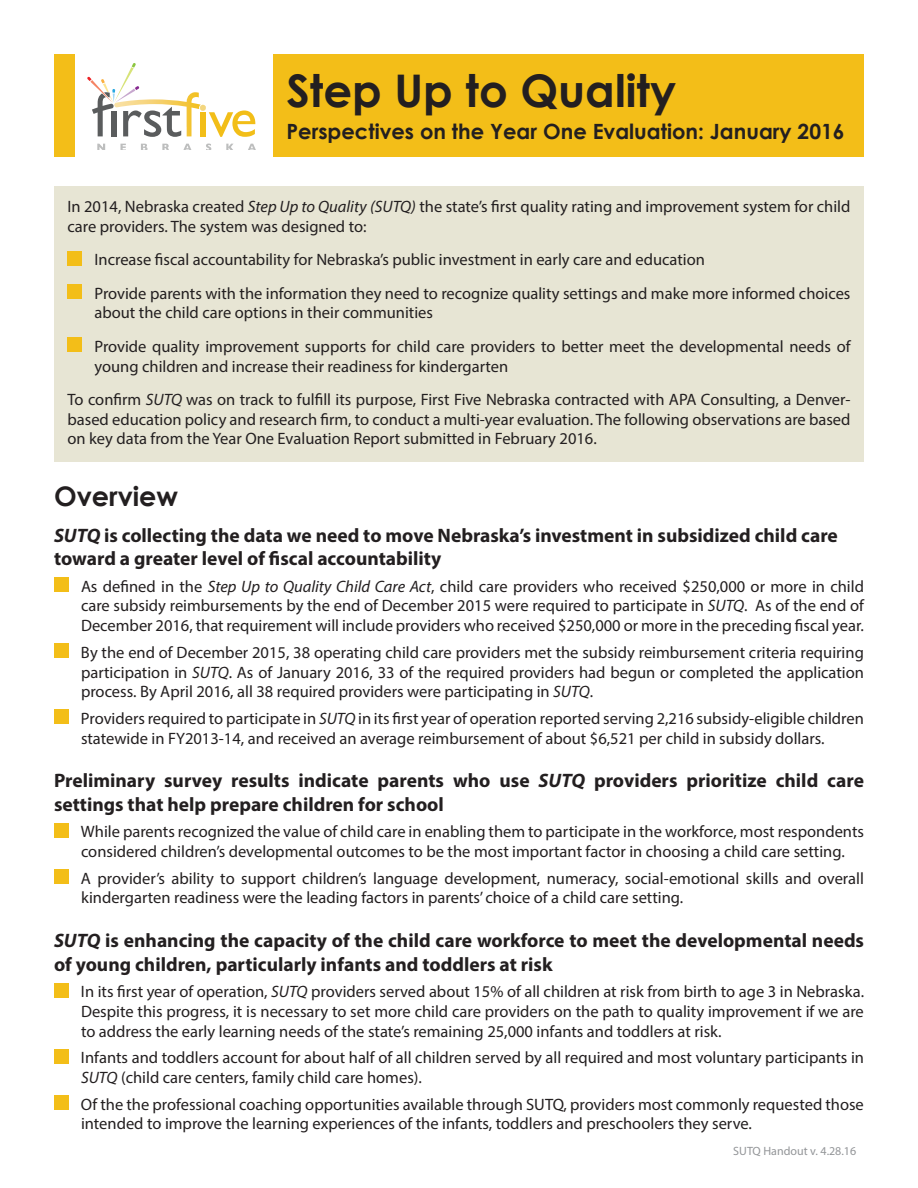
<style>
.page{position:relative;width:918px;height:1188px;background:#fff}
.page>*{position:absolute;margin:0;border:0;box-sizing:border-box;transform-origin:0 0}
.t1{font:700 45px "Century Gothic";color:#231f20}
.t2{font:700 27px "Century Gothic";color:#231f20}
.t3{font:700 21px "Century Gothic";color:#231f20}
.t4{font:700 19.5px/23.4px "Myriad Pro";color:#231f20}
.t5{font:16.5px/19.8px "Myriad Pro";color:#231f20}
.t6{font:12px "Myriad Pro";color:#939598}
.s1{font-style:italic}
</style>
<div class="page">
<div style="left:273px;top:54px;width:591px;height:102px;background:#f3be18"></div>
<svg style="left:97px;top:144px;width:8px;height:6px"></svg>
<svg style="left:120px;top:144px;width:6px;height:6px"></svg>
<svg style="left:141px;top:144px;width:7px;height:6px"></svg>
<svg style="left:162px;top:144px;width:7px;height:6px"></svg>
<svg style="left:183px;top:144px;width:9px;height:6px"></svg>
<svg style="left:206px;top:144px;width:5px;height:6px"></svg>
<svg style="left:226px;top:144px;width:7px;height:6px"></svg>
<svg style="left:248px;top:144px;width:8px;height:6px"></svg>
<svg style="left:87px;top:63px;width:168px;height:74px"></svg>
<div style="left:54px;top:54px;width:21px;height:102px;background:#f3be18"></div>
<div style="left:54px;top:186px;width:810px;height:276px;background:#e7e5d4"></div>
<div style="left:68px;top:251px;width:14px;height:14px;background:#f3be18"></div>
<div style="left:68px;top:285px;width:14px;height:14px;background:#f3be18"></div>
<div style="left:68px;top:338px;width:14px;height:14px;background:#f3be18"></div>
<div style="left:54px;top:578px;width:14px;height:14px;background:#f3be18"></div>
<div style="left:54px;top:644px;width:14px;height:14px;background:#f3be18"></div>
<div style="left:54px;top:710px;width:14px;height:14px;background:#f3be18"></div>
<div style="left:54px;top:823px;width:14px;height:14px;background:#f3be18"></div>
<div style="left:54px;top:870px;width:14px;height:14px;background:#f3be18"></div>
<div style="left:54px;top:983px;width:14px;height:14px;background:#f3be18"></div>
<div style="left:54px;top:1049px;width:14px;height:14px;background:#f3be18"></div>
<div style="left:54px;top:1096px;width:14px;height:14px;background:#f3be18"></div>
<p class="t1" style="left:286px;top:57px;width:391px">Step Up to Quality</p>
<p class="t3" style="left:286px;top:116px;width:560px">Perspectives on the Year One Evaluation: January 2016</p>
<p class="t5" style="left:68px;top:197px;width:784px">In 2014, Nebraska created <span class="s1">Step Up to Quality (SUTQ)</span> the state’s first quality rating and improvement system for child care providers. The system was designed to:</p>
<p class="t5" style="left:94px;top:250px;width:612px">Increase fiscal accountability for Nebraska’s public investment in early care and education</p>
<p class="t5" style="left:94px;top:283px;width:758px">Provide parents with the information they need to recognize quality settings and make more informed choices about the child care options in their communities</p>
<p class="t5" style="left:94px;top:336px;width:758px">Provide quality improvement supports for child care providers to better meet the developmental needs of young children and increase their readiness for kindergarten</p>
<p class="t5" style="left:68px;top:389px;width:785px;text-align:justify">To confirm <span class="s1">SUTQ</span> was on track to fulfill its purpose, First Five Nebraska contracted with APA Consulting, a Denver&shy;based education policy and research firm, to conduct a multi-year evaluation. The following observations are based on key data from the Year One Evaluation Report submitted in February 2016.</p>
<p class="t2" style="left:54px;top:475px;width:126px">Overview</p>
<p class="t4" style="left:54px;top:523px;width:785px"><span class="s1">SUTQ</span> is collecting the data we need to move Nebraska’s investment in subsidized child care toward a greater level of fiscal accountability</p>
<p class="t5" style="left:81px;top:576px;width:785px;text-align:justify">As defined in the <span class="s1">Step Up to Quality Child Care Act</span>, child care providers who received $250,000 or more in child care subsidy reimbursements by the end of December 2015 were required to participate in <span class="s1">SUTQ</span>. As of the end of December 2016, that requirement will include providers who received $250,000 or more in the preceding fiscal year.</p>
<p class="t5" style="left:81px;top:642px;width:785px;text-align:justify">By the end of December 2015, 38 operating child care providers met the subsidy reimbursement criteria requiring participation in <span class="s1">SUTQ</span>. As of January 2016, 33 of the required providers had begun or completed the application process. By April 2016, all 38 required providers were participating in <span class="s1">SUTQ</span>.</p>
<p class="t5" style="left:81px;top:708px;width:784px">Providers required to participate in <span class="s1">SUTQ</span> in its first year of operation reported serving 2,216 subsidy-eligible children statewide in FY2013-14, and received an average reimbursement of about $6,521 per child in subsidy dollars.</p>
<p class="t4" style="left:54px;top:768px;width:811px">Preliminary survey results indicate parents who use <span class="s1">SUTQ</span> providers prioritize child care settings that help prepare children for school</p>
<p class="t5" style="left:81px;top:822px;width:785px">While parents recognized the value of child care in enabling them to participate in the workforce, most respondents considered children’s developmental outcomes to be the most important factor in choosing a child care setting.</p>
<p class="t5" style="left:81px;top:868px;width:785px">A provider’s ability to support children’s language development, numeracy, social-emotional skills and overall kindergarten readiness were the leading factors in parents’ choice of a child care setting.</p>
<p class="t4" style="left:54px;top:928px;width:812px"><span class="s1">SUTQ</span> is enhancing the capacity of the child care workforce to meet the developmental needs of young children, particularly infants and toddlers at risk</p>
<p class="t5" style="left:81px;top:981px;width:785px;text-align:justify">In its first year of operation, <span class="s1">SUTQ</span> providers served about 15% of all children at risk from birth to age 3 in Nebraska.<br>Despite this progress, it is necessary to set more child care providers on the path to quality improvement if we are to address the early learning needs of the state’s remaining 25,000 infants and toddlers at risk.</p>
<p class="t5" style="left:81px;top:1048px;width:785px">Infants and toddlers account for about half of all children served by all required and most voluntary participants in<br><span class="s1">SUTQ</span> (child care centers, family child care homes).</p>
<p class="t5" style="left:81px;top:1094px;width:784px">Of the the professional coaching opportunities available through SUTQ, providers most commonly requested those intended to improve the learning experiences of the infants, toddlers and preschoolers they serve.</p>
<p class="t6" style="left:733px;top:1143px;width:124px">SUTQ Handout v. 4.28.16</p>
</div>
